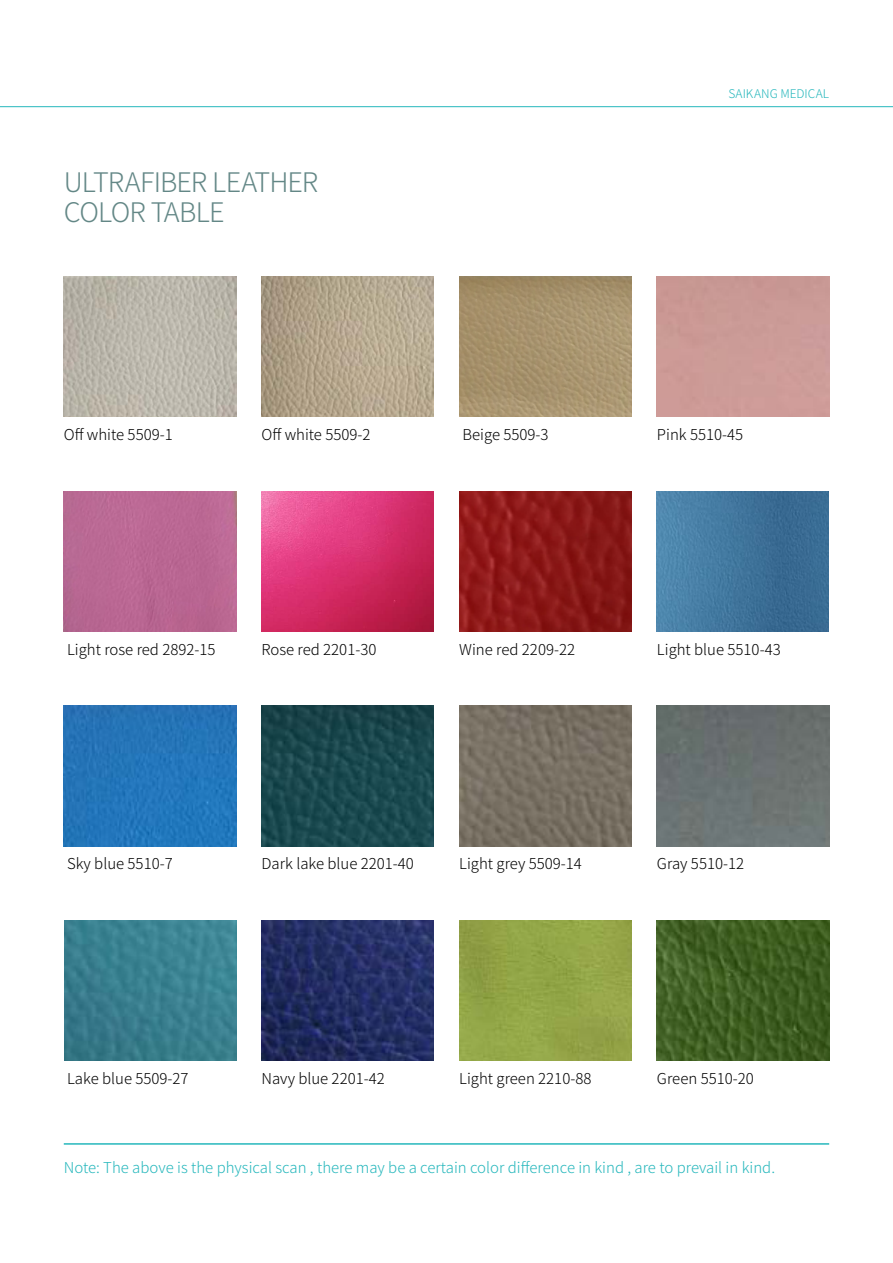
<style>
.page{position:relative;width:893px;height:1263px;background:#fff}
.page>*{position:absolute;margin:0;border:0;box-sizing:border-box;transform-origin:0 0}
.t1{font:300 27px/30px "Noto Sans CJ Ksc";letter-spacing:-.025em;color:#638786}
.t2{font:300 15px "Noto Sans CJ Ksc";color:#000}
.t3{font:300 15px "Noto Sans CJ Ksc";color:#26b7bc}
.t4{font:300 12px "Noto Sans CJ Ksc";letter-spacing:.005em;color:#26b7bc}
</style>
<div class="page">
<hr style="left:0;top:106px;width:893px;height:1px;background:#26b7bc">
<img style="left:64px;top:276px;width:172px;height:141px">
<img style="left:261px;top:276px;width:172px;height:141px">
<img style="left:459px;top:276px;width:172px;height:141px">
<div style="left:64px;top:491px;width:172px;height:140px;background:#ba6893"></div>
<img style="left:261px;top:491px;width:173px;height:140px">
<img style="left:459px;top:491px;width:172px;height:140px">
<img style="left:657px;top:491px;width:171px;height:140px">
<img style="left:64px;top:706px;width:172px;height:140px">
<img style="left:261px;top:706px;width:173px;height:140px">
<img style="left:459px;top:706px;width:172px;height:140px">
<img style="left:657px;top:706px;width:172px;height:140px">
<img style="left:65px;top:920px;width:172px;height:140px">
<img style="left:261px;top:920px;width:173px;height:140px">
<img style="left:459px;top:920px;width:172px;height:140px">
<img style="left:657px;top:920px;width:172px;height:140px">
<hr style="left:64px;top:1143px;width:765px;height:2px;background:#26b7bc">
<h1 class="t1" style="left:64px;top:167px;width:256px">U ltrafiber Leather<br>Color Table</h1>
<p class="t4" style="left:728px;top:87px;width:102px">Saikang medical</p>
<p class="t2" style="left:64px;top:426px;width:110px">Off white 5509-1</p>
<p class="t2" style="left:261px;top:426px;width:110px">Off white 5509-2</p>
<p class="t2" style="left:463px;top:426px;width:88px">Beige 5509-3</p>
<p class="t2" style="left:657px;top:426px;width:88px">Pink 5510-45</p>
<p class="t2" style="left:67px;top:641px;width:150px">Light rose red 2892-15</p>
<p class="t2" style="left:261px;top:641px;width:116px">Rose red 2201-30</p>
<p class="t2" style="left:459px;top:641px;width:117px">Wine red 2209-22</p>
<p class="t2" style="left:657px;top:641px;width:125px">Light blue 5510-43</p>
<p class="t2" style="left:67px;top:855px;width:107px">Sky blue 5510-7</p>
<p class="t2" style="left:261px;top:855px;width:154px">Dark lake blue 2201-40</p>
<p class="t2" style="left:459px;top:855px;width:124px">Light grey 5509-14</p>
<p class="t2" style="left:657px;top:855px;width:89px">Gray 5510-12</p>
<p class="t2" style="left:67px;top:1070px;width:123px">Lake blue 5509-27</p>
<p class="t2" style="left:261px;top:1070px;width:125px">N avy blue 2201-42</p>
<p class="t2" style="left:459px;top:1070px;width:134px">Light green 2210-88</p>
<p class="t2" style="left:657px;top:1070px;width:98px">Green 5510-20</p>
<p class="t3" style="left:64px;top:1159px;width:713px">N ote: The above is the physical scan , there may be a certain color difference in kind , are to prevail in kind.</p>
</div>
